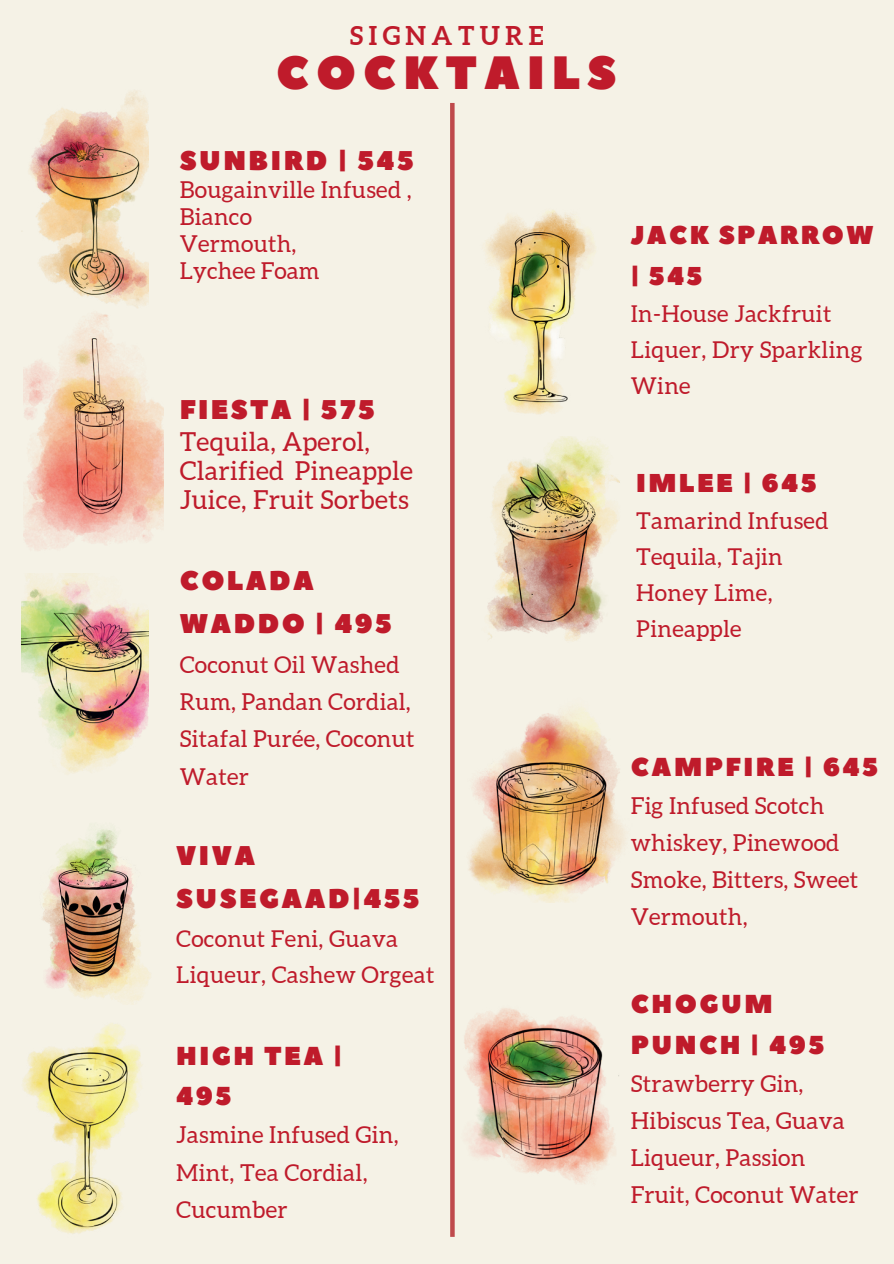
<style>
.page{position:relative;width:894px;height:1264px;background:#fff}
.page>*{position:absolute;margin:0;border:0;box-sizing:border-box;transform-origin:0 0}
.t1{font:46.65px "Peace Sans";letter-spacing:.15em;color:#bf1b2b}
.t2{font:27px/42.8px "Peace Sans";letter-spacing:.09em;color:#bf1b2b}
.t3{font:26.1px/29.2px "Aleo";letter-spacing:.015em;color:#bf1b2b}
.t4{font:25.95px/40.5px "Peace Sans";letter-spacing:.095em;color:#bf1b2b}
.t5{font:700 25.95px "Aleo";letter-spacing:.21em;color:#bf1b2b}
.t6{font:25.8px/40.5px "Peace Sans";letter-spacing:.09em;color:#bf1b2b}
.t7{font:23.25px/37.2px "Aleo";letter-spacing:.015em;color:#bf1b2b}
</style>
<div class="page">
<div style="left:0;top:0;width:893px;height:1263px;background:#f5f2e6"></div>
<img style="left:21px;top:90px;width:127px;height:218px">
<img style="left:21px;top:574px;width:127px;height:199px">
<img style="left:24px;top:314px;width:139px;height:236px">
<img style="left:41px;top:829px;width:110px;height:175px">
<svg style="left:450px;top:103px;width:4px;height:1133px;background:#c04f50"></svg>
<img style="left:485px;top:210px;width:111px;height:205px">
<img style="left:487px;top:437px;width:133px;height:204px">
<img style="left:454px;top:693px;width:172px;height:209px">
<img style="left:450px;top:990px;width:169px;height:221px">
<img style="left:23px;top:1023px;width:119px;height:211px">
<p class="t5" style="left:350px;top:21px;width:195px">SIGNATURE</p>
<h1 class="t1" style="left:276px;top:42px;width:341px">COCKTAILS</h1>
<p class="t2" style="left:180px;top:140px;width:235px">SUNBIRD | 545</p>
<p class="t7" style="left:180px;top:176px;width:233px;line-height:27px">Bougainville Infused ,<br>Bianco<br>Vermouth,<br>Lychee Foam</p>
<p class="t2" style="left:180px;top:389px;width:196px">FIESTA | 575</p>
<p class="t3" style="left:180px;top:426px;width:235px">Tequila, Aperol,<br>Clarified Pineapple<br>Juice, Fruit Sorbets</p>
<p class="t2" style="left:180px;top:560px;width:213px">COLADA<br>WADDO | 495</p>
<p class="t7" style="left:180px;top:646px;width:236px">Coconut Oil Washed<br>Rum, Pandan Cordial,<br>Sitafal Purée, Coconut<br>Water</p>
<p class="t2" style="left:176px;top:835px;width:245px">VIVA<br>SUSEGAAD|455</p>
<p class="t7" style="left:176px;top:920px;width:260px;line-height:36px">Coconut Feni, Guava<br>Liqueur, Cashew Orgeat</p>
<p class="t4" style="left:176px;top:1036px;width:167px">HIGH TEA |<br>495</p>
<p class="t7" style="left:176px;top:1116px;width:224px">Jasmine Infused Gin,<br>Mint, Tea Cordial,<br>Cucumber</p>
<p class="t6" style="left:630px;top:216px;width:244px">JACK SPARROW | 545</p>
<p class="t7" style="left:630px;top:295px;width:233px;line-height:36px">In-House Jackfruit<br>Liquer, Dry Sparkling<br>Wine</p>
<p class="t6" style="left:636px;top:464px;width:182px">IMLEE | 645</p>
<p class="t7" style="left:636px;top:503px;width:194px;line-height:36px">Tamarind Infused<br>Tequila, Tajin<br>Honey Lime,<br>Pineapple</p>
<p class="t4" style="left:630px;top:747px;width:249px">CAMPFIRE | 645</p>
<p class="t7" style="left:630px;top:786px;width:229px">Fig Infused Scotch whiskey, Pinewood<br>Smoke, Bitters, Sweet<br>Vermouth,</p>
<p class="t4" style="left:630px;top:984px;width:195px">CHOGUM<br>PUNCH | 495</p>
<p class="t7" style="left:630px;top:1064px;width:229px">Strawberry Gin,<br>Hibiscus Tea, Guava<br>Liqueur, Passion<br>Fruit, Coconut Water</p>
</div>
